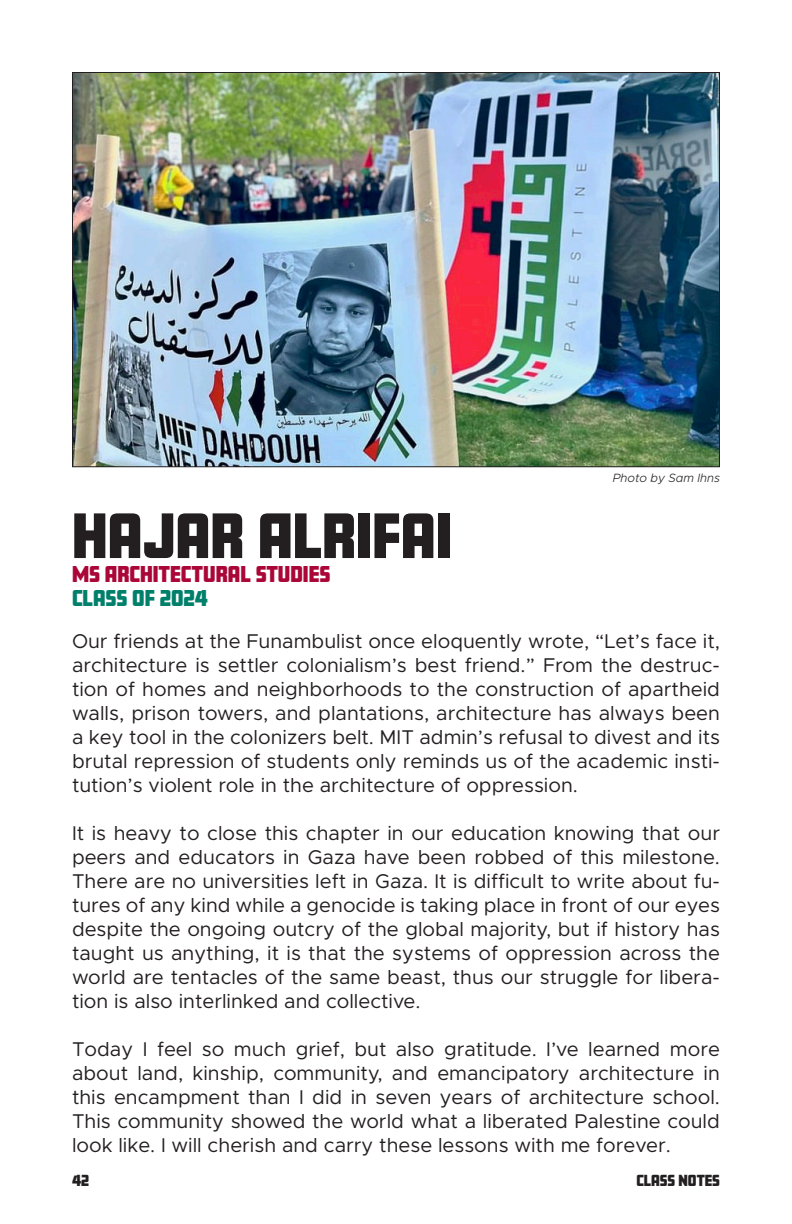
<style>
.page{position:relative;width:792px;height:1224px;background:#fff}
.page>*{position:absolute;margin:0;border:0;box-sizing:border-box;transform-origin:0 0}
.t1{font:900 55.8px "Amboy";color:#231f20}
.t2{font:20px/24px "Metropolis";color:#231f20;text-align:justify}
.t3{font:900 20px "Amboy";color:#aa0738}
.t4{font:900 20px "Amboy";color:#007f6a}
.t5{font:900 14px "Amboy";color:#231f20}
.t6{font:italic 300 12px "Metropolis";color:#231f20}
</style>
<div class="page">
<img style="left:74px;top:74px;width:644px;height:391px">
<p class="t1" style="left:72px;top:503px;width:381px">HAJAR ALRIFAI</p>
<p class="t3" style="left:72px;top:562px;width:260px">MS ARCHITECTURAL STUDIES</p>
<p class="t4" style="left:72px;top:586px;width:138px">CLASS OF 2024</p>
<p class="t6" style="left:613px;top:470px;width:109px">Photo by Sam Ihns</p>
<p class="t2" style="left:72px;top:629px;width:650px">Our friends at the Funambulist once eloquently wrote, “Let’s face it, architecture is settler colonialism’s best friend.” From the destruc&shy;tion of homes and neighborhoods to the construction of apartheid walls, prison towers, and plantations, architecture has always been a key tool in the colonizers belt. MIT admin’s refusal to divest and its brutal repression of students only reminds us of the academic insti&shy;tution’s violent role in the architecture of oppression.</p>
<p class="t2" style="left:72px;top:821px;width:650px">It is heavy to close this chapter in our education knowing that our peers and educators in Gaza have been robbed of this milestone.<br>There are no universities left in Gaza. It is difficult to write about fu&shy;tures of any kind while a genocide is taking place in front of our eyes despite the ongoing outcry of the global majority, but if history has taught us anything, it is that the systems of oppression across the world are tentacles of the same beast, thus our struggle for libera&shy;tion is also interlinked and collective.</p>
<p class="t2" style="left:72px;top:1037px;width:649px">Today I feel so much grief, but also gratitude. I’ve learned more about land, kinship, community, and emancipatory architecture in this encampment than I did in seven years of architecture school.<br>This community showed the world what a liberated Palestine could look like. I will cherish and carry these lessons with me forever.</p>
<p class="t5" style="left:72px;top:1172px;width:19px">42</p>
<p class="t5" style="left:636px;top:1172px;width:85px">CLASS NOTES</p>
</div>
